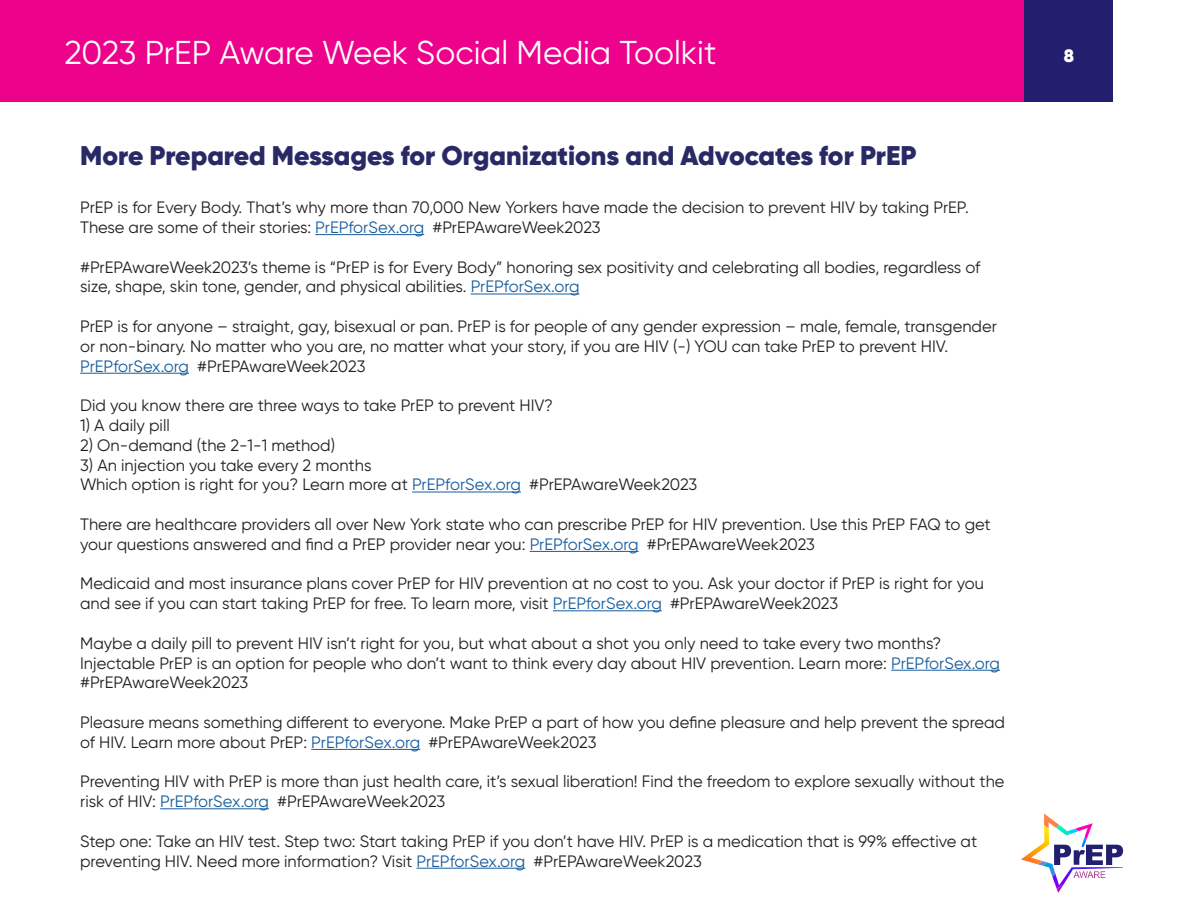
<style>
.page{position:relative;width:1188px;height:918px;background:#fff}
.page>*{position:absolute;margin:0;border:0;box-sizing:border-box;transform-origin:0 0}
.t1{font:33px "Gilroy";color:#fff}
.t2{font:900 27px "Gilroy";color:#292966}
.t3{font:900 18px "Gilroy";color:#fff}
.body{font:16.5px/19.8px "Gilroy";color:#231f20}
.s1{color:#175d9e}
</style>
<div class="page">
<div style="left:0;top:0;width:1026px;height:102px;background:#ed028c"></div>
<div style="left:1024px;top:0;width:89px;height:102px;background:#211f6e"></div>
<svg style="left:1070px;top:845px;width:53px;height:20px"></svg>
<img style="left:1044px;top:866px;width:10px;height:10px">
<img style="left:1044px;top:813px;width:15px;height:12px">
<img style="left:1037px;top:825px;width:33px;height:41px">
<img style="left:1021px;top:825px;width:28px;height:39px">
<img style="left:1057px;top:867px;width:66px;height:26px">
<img style="left:1052px;top:867px;width:51px;height:22px">
<img style="left:1075px;top:823px;width:18px;height:15px">
<img style="left:1069px;top:829px;width:18px;height:18px">
<hr style="left:315px;top:234px;width:109px;height:1px;background:#175d9e">
<hr style="left:471px;top:294px;width:109px;height:1px;background:#175d9e">
<hr style="left:80px;top:373px;width:109px;height:1px;background:#175d9e">
<hr style="left:412px;top:492px;width:109px;height:1px;background:#175d9e">
<hr style="left:530px;top:551px;width:109px;height:1px;background:#175d9e">
<hr style="left:553px;top:610px;width:109px;height:1px;background:#175d9e">
<hr style="left:891px;top:670px;width:109px;height:1px;background:#175d9e">
<hr style="left:311px;top:749px;width:109px;height:1px;background:#175d9e">
<hr style="left:160px;top:808px;width:109px;height:1px;background:#175d9e">
<hr style="left:416px;top:868px;width:109px;height:1px;background:#175d9e">
<h1 class="t1" style="left:64px;top:33px;width:653px">2023 PrEP Aware Week Social Media Toolkit</h1>
<p class="t3" style="left:1064px;top:44px;width:12px">8</p>
<p class="t2" style="left:80px;top:139px;width:838px">More Prepared Messages for Organizations and Advocates for PrEP</p>
<p class="body" style="left:80px;top:197px;width:890px">PrEP is for Every Body. That’s why more than 70,000 New Yorkers have made the decision to prevent HIV by taking PrEP.<br>These are some of their stories: <span class="s1">PrEPforSex.org</span> #PrEPAwareWeek2023</p>
<p class="body" style="left:80px;top:257px;width:902px">#PrEPAwareWeek2023’s theme is “PrEP is for Every Body” honoring sex positivity and celebrating all bodies, regardless of size, shape, skin tone, gender, and physical abilities. <span class="s1">PrEPforSex.org</span></p>
<p class="body" style="left:80px;top:316px;width:918px">PrEP is for anyone – straight, gay, bisexual or pan. PrEP is for people of any gender expression – male, female, transgender or non-binary. No matter who you are, no matter what your story, if you are HIV (-) YOU can take PrEP to prevent HIV.<br><span class="s1">PrEPforSex.org</span> #PrEPAwareWeek2023</p>
<p class="body" style="left:80px;top:395px;width:474px">Did you know there are three ways to take PrEP to prevent HIV?</p>
<p class="body" style="left:80px;top:415px;width:91px">1) A daily pill</p>
<p class="body" style="left:80px;top:435px;width:257px">2) On-demand (the 2-1-1 method)</p>
<p class="body" style="left:80px;top:455px;width:293px">3) An injection you take every 2 months</p>
<p class="body" style="left:80px;top:475px;width:619px">Which option is right for you? Learn more at <span class="s1">PrEPforSex.org</span> #PrEPAwareWeek2023</p>
<p class="body" style="left:80px;top:514px;width:912px">There are healthcare providers all over New York state who can prescribe PrEP for HIV prevention. Use this PrEP FAQ to get your questions answered and find a PrEP provider near you: <span class="s1">PrEPforSex.org</span> #PrEPAwareWeek2023</p>
<p class="body" style="left:80px;top:574px;width:905px">Medicaid and most insurance plans cover PrEP for HIV prevention at no cost to you. Ask your doctor if PrEP is right for you and see if you can start taking PrEP for free. To learn more, visit <span class="s1">PrEPforSex.org</span> #PrEPAwareWeek2023</p>
<p class="body" style="left:80px;top:633px;width:921px">Maybe a daily pill to prevent HIV isn’t right for you, but what about a shot you only need to take every two months?<br>Injectable PrEP is an option for people who don’t want to think every day about HIV prevention. Learn more: <span class="s1">PrEPforSex.org </span>#PrEPAwareWeek2023</p>
<p class="body" style="left:80px;top:712px;width:926px">Pleasure means something different to everyone. Make PrEP a part of how you define pleasure and help prevent the spread of HIV. Learn more about PrEP: <span class="s1">PrEPforSex.org</span> #PrEPAwareWeek2023</p>
<p class="body" style="left:80px;top:772px;width:926px">Preventing HIV with PrEP is more than just health care, it’s sexual liberation! Find the freedom to explore sexually without the risk of HIV: <span class="s1">PrEPforSex.org</span> #PrEPAwareWeek2023</p>
<p class="body" style="left:80px;top:831px;width:899px">Step one: Take an HIV test. Step two: Start taking PrEP if you don’t have HIV. PrEP is a medication that is 99% effective at preventing HIV. Need more information? Visit <span class="s1">PrEPforSex.org</span> #PrEPAwareWeek2023</p>
</div>
